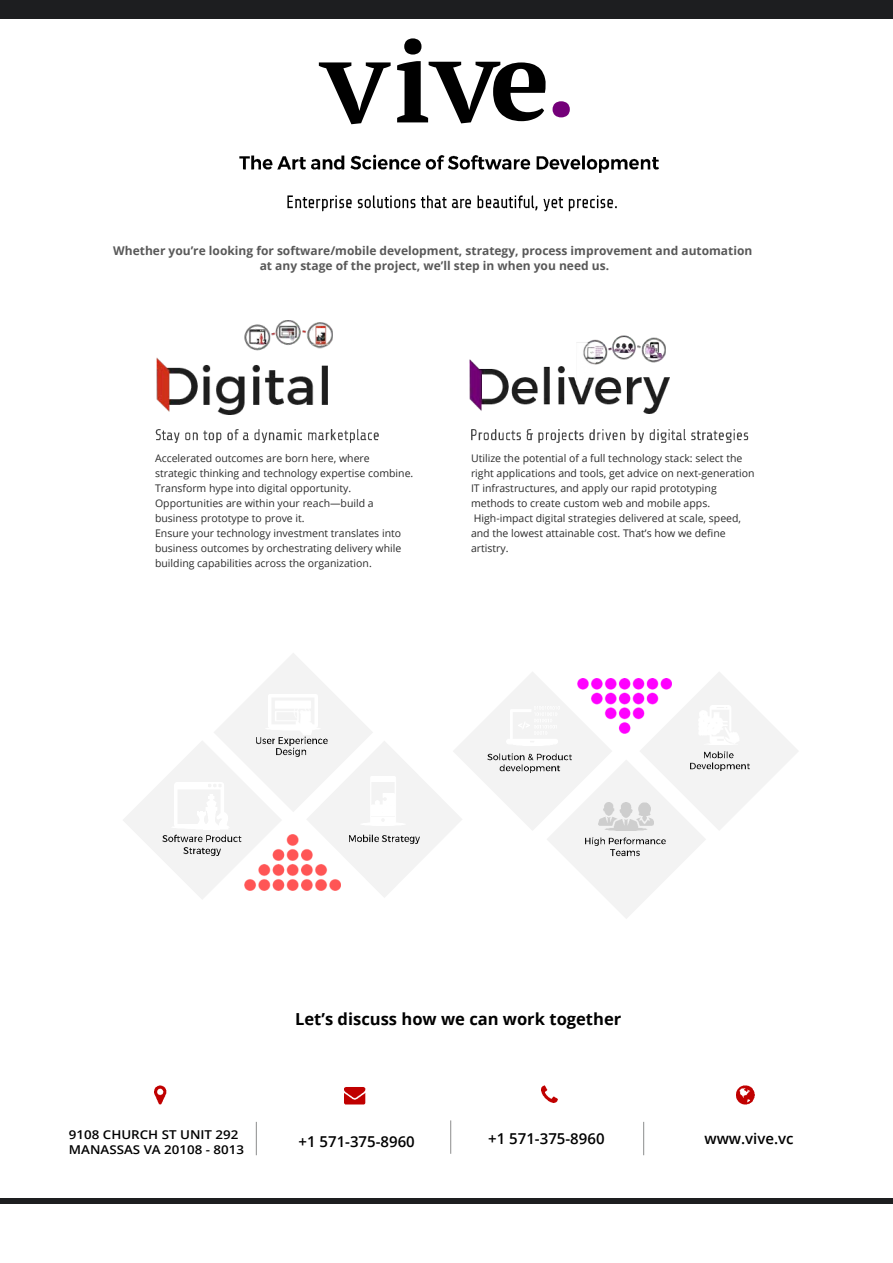
<style>
.page{position:relative;width:893px;height:1263px;background:#fff}
.page>*{position:absolute;margin:0;border:0;box-sizing:border-box;transform-origin:0 0}
.t1{font:700 16.5px "Open Sans";color:#000}
.t2{font:600 15px "Open Sans";color:#000}
.t3{font:600 12.15px/14.7px "Open Sans";color:#000;scale:1.09 1}
.t4{font:700 12px/14.4px "Open Sans";color:#595959;text-align:center}
.t5{font:10.5px/15px "Open Sans";color:#2b2b2b}
</style>
<div class="page">
<hr style="left:256px;top:1122px;width:1px;height:33px;background:#8c8d8d">
<hr style="left:450px;top:1120px;width:1px;height:34px;background:#8c8d8d">
<hr style="left:643px;top:1122px;width:1px;height:33px;background:#8c8d8d">
<div style="left:0;top:1198px;width:893px;height:6px;background:#1d1e20"></div>
<img style="left:154px;top:1085px;width:13px;height:20px">
<img style="left:344px;top:1087px;width:22px;height:18px">
<img style="left:541px;top:1085px;width:17px;height:18px">
<img style="left:736px;top:1085px;width:19px;height:20px">
<img style="left:239px;top:154px;width:420px;height:19px">
<img style="left:287px;top:195px;width:330px;height:16px">
<img style="left:155px;top:429px;width:224px;height:14px">
<img style="left:471px;top:429px;width:278px;height:14px">
<img style="left:157px;top:320px;width:175px;height:95px">
<img style="left:469px;top:336px;width:201px;height:77px">
<svg style="left:123px;top:653px;width:675px;height:266px"></svg>
<img style="left:698px;top:706px;width:43px;height:38px">
<img style="left:647px;top:749px;width:143px;height:29px">
<img style="left:703px;top:749px;width:36px;height:11px">
<img style="left:689px;top:760px;width:67px;height:11px">
<img style="left:577px;top:678px;width:95px;height:56px">
<svg style="left:319px;top:62px;width:72px;height:62px"></svg>
<svg style="left:404px;top:38px;width:18px;height:17px"></svg>
<svg style="left:553px;top:101px;width:17px;height:16px"></svg>
<svg style="left:397px;top:61px;width:149px;height:62px"></svg>
<div style="left:0;top:0;width:893px;height:19px;background:#1d1e20"></div>
<p class="t4" style="left:113px;top:243px;width:641px">Whether you’re looking for software/mobile development, strategy, process improvement and automation at any stage of the project, we’ll step in when you need us.</p>
<p class="t5" style="left:155px;top:450px;width:260px">Accelerated outcomes are born here, where strategic thinking and technology expertise combine.<br>Transform hype into digital opportunity.<br>Opportunities are within your reach—build a business prototype to prove it.<br>Ensure your technology investment translates into business outcomes by orchestrating delivery while building capabilities across the organization.</p>
<p class="t5" style="left:471px;top:450px;width:285px">Utilize the potential of a full technology stack: select the right applications and tools, get advice on next-generation IT infrastructures, and apply our rapid prototyping methods to create custom web and mobile apps.<br>High-impact digital strategies delivered at scale, speed, and the lowest attainable cost. That’s how we define artistry.</p>
<p class="t3" style="left:69px;top:1127px;width:162px">9108 CHURCH ST UNIT 292<br>MANASSAS VA 20108 - 8013</p>
<h1 class="t1" style="left:295px;top:1007px;width:328px">Let’s discuss how we can work together</h1>
<h2 class="t2" style="left:299px;top:1131px;width:118px">+1 571-375-8960</h2>
<h2 class="t2" style="left:488px;top:1128px;width:118px">+1 571-375-8960</h2>
<h2 class="t2" style="left:704px;top:1128px;width:91px">www.vive.vc</h2>
</div>
